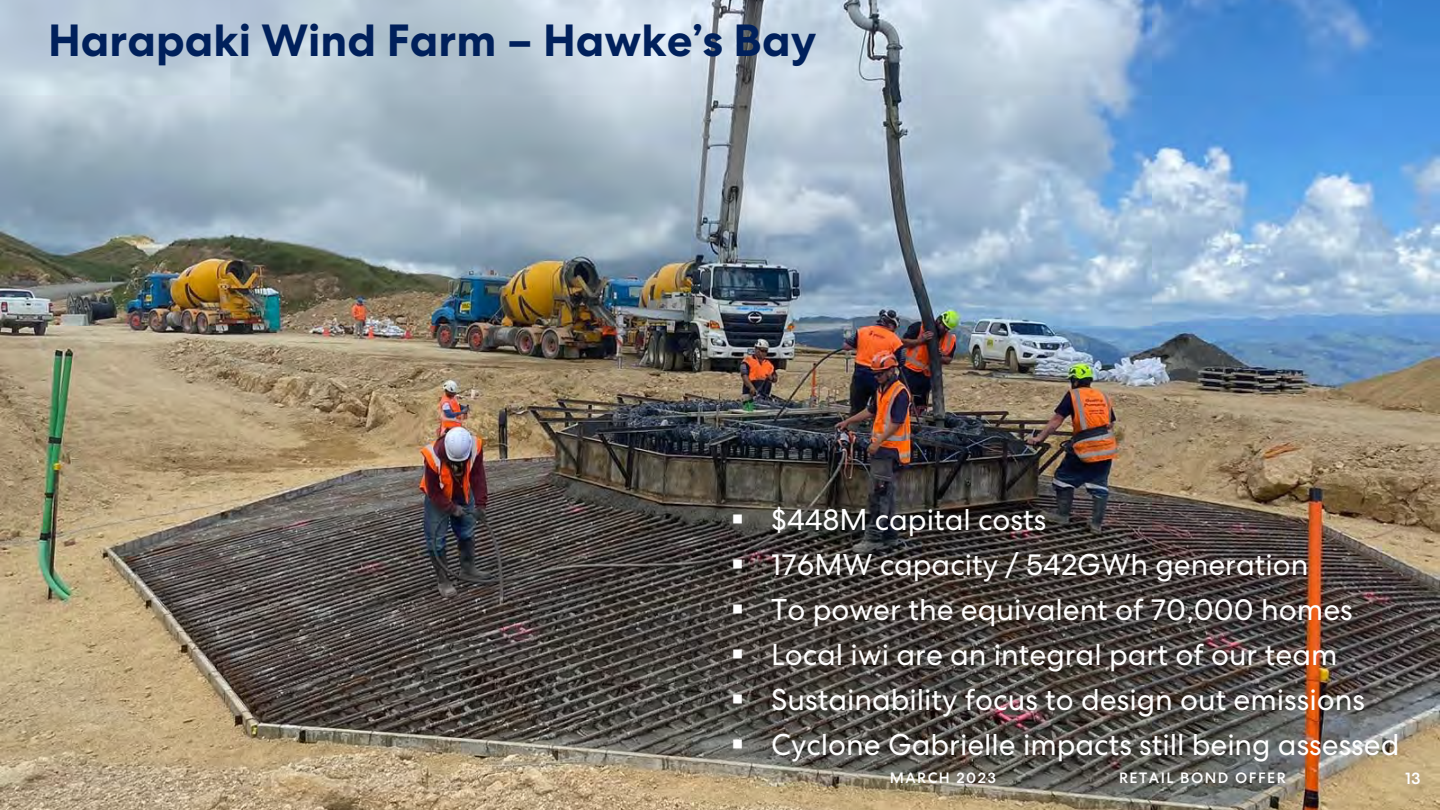
<style>
.page{position:relative;width:1440px;height:810px;background:#fff}
.page>*{position:absolute;margin:0;border:0;box-sizing:border-box;transform-origin:0 0}
.t1{font:700 45px "Centra No 2";color:#00205b}
.t2{font:30px "Centra No 2";color:#fff}
.t3{font:500 16.5px "Centra No 2";color:#fff}
.t4{font:500 15px "Centra No 2";letter-spacing:.1em;color:#fff}
</style>
<div class="page">
<img style="left:0;top:0;width:1440px;height:810px">
<h1 class="t1" style="left:48px;top:11px;width:770px">Harapaki Wind Farm – Hawke’s Bay</h1>
<p class="t2" style="left:731px;top:500px;width:317px">▪ $448M capital costs</p>
<p class="t2" style="left:731px;top:545px;width:579px">▪ 176MW capacity / 542GWh generation</p>
<p class="t2" style="left:731px;top:590px;width:624px">▪ To power the equivalent of 70,000 homes</p>
<p class="t2" style="left:731px;top:635px;width:608px">▪ Local iwi are an integral part of our team</p>
<p class="t2" style="left:731px;top:680px;width:636px">▪ Sustainability focus to design out emissions</p>
<p class="t2" style="left:731px;top:725px;width:670px">▪ Cyclone Gabrielle impacts still being assessed</p>
<p class="t4" style="left:890px;top:768px;width:108px">MARCH 2023</p>
<p class="t4" style="left:1119px;top:768px;width:168px">RETAIL BOND OFFER</p>
<p class="t3" style="left:1405px;top:768px;width:17px">13</p>
</div>
